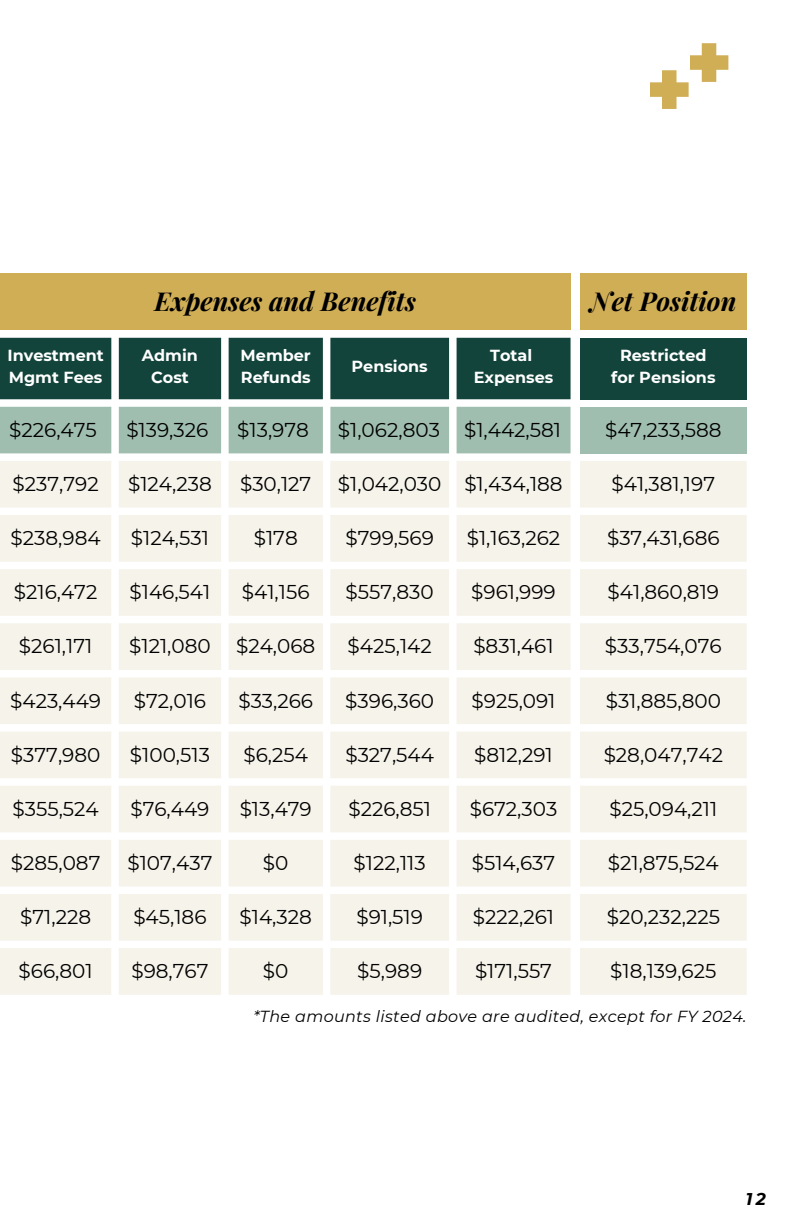
<style>
.page{position:relative;width:792px;height:1224px;background:#fff}
.page>*{position:absolute;margin:0;border:0;box-sizing:border-box;transform-origin:0 0}
.t1{font:italic 700 26px "Playfair Display";color:#000}
.t2{font:20px "Montserrat";color:#000}
.t3{font:italic 700 17px "Montserrat";color:#000}
.t4{font:700 16px/21.4px "Montserrat";color:#fff;text-align:center}
.t5{font:italic 16px "Montserrat";letter-spacing:.02em;color:#000}
</style>
<div class="page">
<div style="left:0;top:273px;width:571px;height:57px;background:#d0ae56"></div>
<div style="left:0;top:338px;width:571px;height:61px;background:#12443b"></div>
<div style="left:0;top:407px;width:571px;height:46px;background:#a0beb0"></div>
<svg style="left:0;top:461px;width:571px;height:534px;fill:#f6f3ea"></svg>
<div style="left:580px;top:273px;width:167px;height:57px;background:#d0ae56"></div>
<div style="left:580px;top:338px;width:167px;height:61px;background:#12443b"></div>
<div style="left:580px;top:407px;width:167px;height:46px;background:#a0beb0"></div>
<svg style="left:580px;top:461px;width:167px;height:534px;background:#f7f4ec"></svg>
<svg style="left:650px;top:43px;width:78px;height:66px"></svg>
<h1 class="t1" style="left:155px;top:283px;width:263px">Expenses and Benefits</h1>
<h1 class="t1" style="left:590px;top:283px;width:148px">Net Position</h1>
<p class="t4" style="left:611px;top:345px;width:106px">Restricted for Pensions</p>
<p class="t2" style="left:605px;top:418px;width:118px">$47,233,588</p>
<p class="t2" style="left:612px;top:472px;width:105px">$41,381,197</p>
<p class="t2" style="left:607px;top:526px;width:114px">$37,431,686</p>
<p class="t2" style="left:608px;top:580px;width:113px">$41,860,819</p>
<p class="t2" style="left:605px;top:634px;width:118px">$33,754,076</p>
<p class="t2" style="left:606px;top:688px;width:117px">$31,885,800</p>
<p class="t2" style="left:604px;top:742px;width:121px">$28,047,742</p>
<p class="t2" style="left:609px;top:797px;width:109px">$25,094,211</p>
<p class="t2" style="left:608px;top:851px;width:113px">$21,875,524</p>
<p class="t2" style="left:607px;top:905px;width:115px">$20,232,225</p>
<p class="t2" style="left:610px;top:959px;width:108px">$18,139,625</p>
<p class="t5" style="left:253px;top:1007px;width:495px">*The amounts listed above are audited, except for FY 2024.</p>
<p class="t4" style="left:8px;top:345px;width:98px;text-align:left">Investment<br>Mgmt Fees</p>
<p class="t4" style="left:142px;top:345px;width:57px">Admin<br>Cost</p>
<p class="t4" style="left:241px;top:345px;width:72px;text-align:left">Member<br>Refunds</p>
<h2 class="t4" style="left:352px;top:356px;width:78px">Pensions</h2>
<p class="t4" style="left:474px;top:345px;width:81px">Total<br>Expenses</p>
<p class="t2" style="left:9px;top:418px;width:89px">$226,475</p>
<p class="t2" style="left:126px;top:418px;width:84px">$139,326</p>
<p class="t2" style="left:237px;top:418px;width:73px">$13,978</p>
<p class="t2" style="left:338px;top:418px;width:225px">$1,062,803 $1,442,581</p>
<p class="t2" style="left:13px;top:472px;width:88px">$237,792</p>
<p class="t2" style="left:128px;top:472px;width:85px">$124,238</p>
<p class="t2" style="left:240px;top:472px;width:73px">$30,127</p>
<p class="t2" style="left:338px;top:472px;width:226px">$1,042,030 $1,434,188</p>
<p class="t2" style="left:11px;top:526px;width:92px">$238,984</p>
<p class="t2" style="left:131px;top:526px;width:80px">$124,531</p>
<p class="t2" style="left:254px;top:526px;width:46px">$178</p>
<p class="t2" style="left:346px;top:526px;width:90px">$799,569</p>
<p class="t2" style="left:467px;top:526px;width:95px">$1,163,262</p>
<p class="t2" style="left:14px;top:580px;width:85px">$216,472</p>
<p class="t2" style="left:130px;top:580px;width:82px">$146,541</p>
<p class="t2" style="left:242px;top:580px;width:69px">$41,156</p>
<p class="t2" style="left:346px;top:580px;width:90px">$557,830</p>
<p class="t2" style="left:471px;top:580px;width:86px">$961,999</p>
<p class="t2" style="left:19px;top:634px;width:75px">$261,171</p>
<p class="t2" style="left:129px;top:634px;width:83px">$121,080</p>
<p class="t2" style="left:236px;top:634px;width:81px">$24,068</p>
<p class="t2" style="left:348px;top:634px;width:86px">$425,142</p>
<p class="t2" style="left:473px;top:634px;width:82px">$831,461</p>
<p class="t2" style="left:10px;top:688px;width:92px">$423,449</p>
<p class="t2" style="left:134px;top:688px;width:74px">$72,016</p>
<p class="t2" style="left:238px;top:688px;width:76px">$33,266</p>
<p class="t2" style="left:345px;top:688px;width:90px">$396,360</p>
<p class="t2" style="left:472px;top:688px;width:85px">$925,091</p>
<p class="t2" style="left:11px;top:742px;width:91px">$377,980</p>
<p class="t2" style="left:130px;top:742px;width:81px">$100,513</p>
<p class="t2" style="left:243px;top:742px;width:66px">$6,254</p>
<p class="t2" style="left:345px;top:742px;width:90px">$327,544</p>
<p class="t2" style="left:474px;top:742px;width:80px">$812,291</p>
<p class="t2" style="left:13px;top:797px;width:88px">$355,524</p>
<p class="t2" style="left:130px;top:797px;width:81px">$76,449</p>
<p class="t2" style="left:240px;top:797px;width:74px">$13,479</p>
<p class="t2" style="left:348px;top:797px;width:84px">$226,851</p>
<p class="t2" style="left:470px;top:797px;width:89px">$672,303</p>
<p class="t2" style="left:11px;top:851px;width:91px">$285,087</p>
<p class="t2" style="left:127px;top:851px;width:86px">$107,437</p>
<p class="t2" style="left:263px;top:851px;width:27px">$0</p>
<p class="t2" style="left:354px;top:851px;width:74px">$122,113</p>
<p class="t2" style="left:472px;top:851px;width:85px">$514,637</p>
<p class="t2" style="left:20px;top:905px;width:72px">$71,228</p>
<p class="t2" style="left:133px;top:905px;width:75px">$45,186</p>
<p class="t2" style="left:240px;top:905px;width:74px">$14,328</p>
<p class="t2" style="left:356px;top:905px;width:68px">$91,519</p>
<p class="t2" style="left:473px;top:905px;width:83px">$222,261</p>
<p class="t2" style="left:19px;top:959px;width:76px">$66,801</p>
<p class="t2" style="left:131px;top:959px;width:79px">$98,767</p>
<p class="t2" style="left:263px;top:959px;width:27px">$0</p>
<p class="t2" style="left:357px;top:959px;width:66px">$5,989</p>
<p class="t2" style="left:475px;top:959px;width:79px">$171,557</p>
<p class="t3" style="left:746px;top:1188px;width:22px">12</p>
</div>
